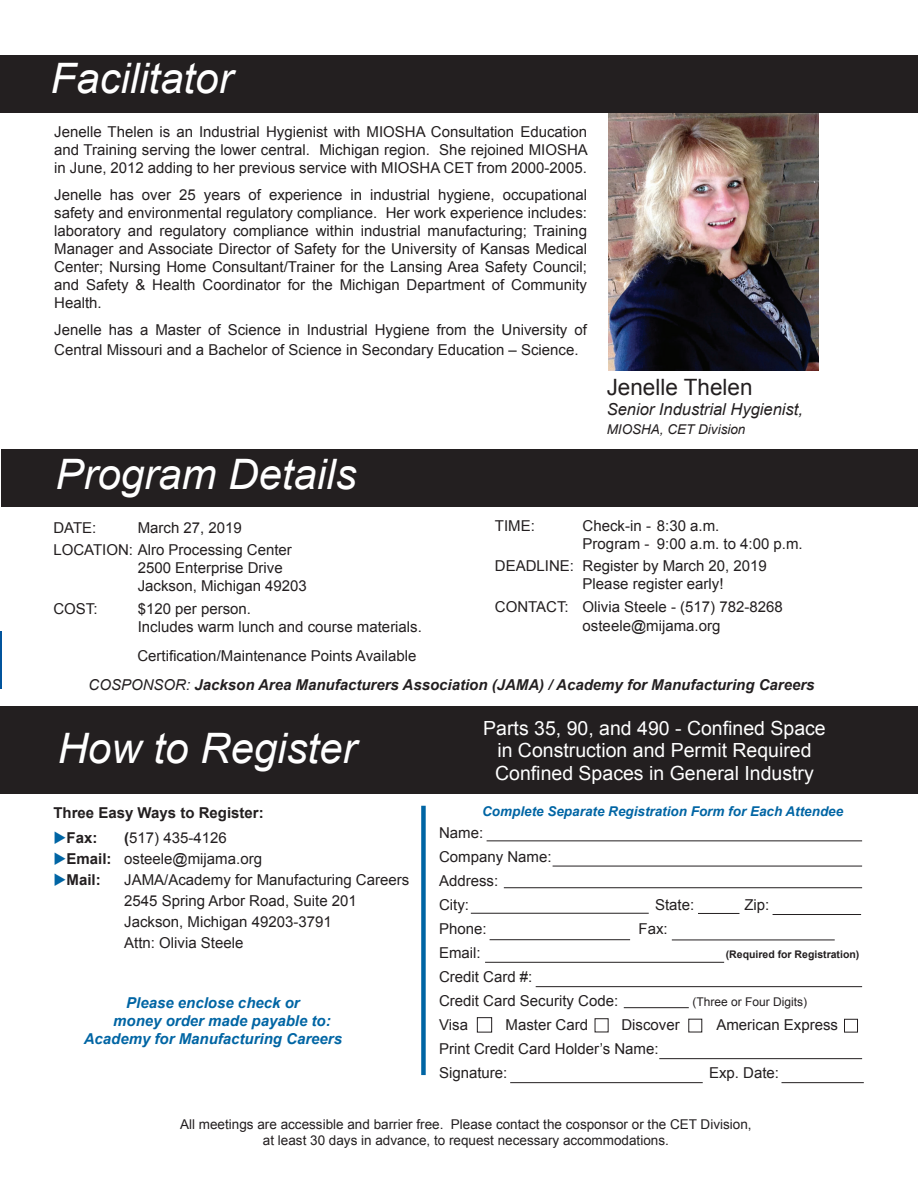
<style>
.page{position:relative;width:918px;height:1188px;background:#fff}
.page>*{position:absolute;margin:0;border:0;box-sizing:border-box;transform-origin:0 0}
.t1{font:italic 42px "Arial";color:#fff}
.t2{font:22.5px "Arial";color:#231f20}
.t3{font:19.5px/22.5px "Arial";color:#fff;text-align:center}
.t4{font:italic 16.5px "Arial";color:#231f20}
.t5{font:15px/18px "Arial";color:#231f20}
.t6{font:italic 700 15px "Arial";color:#231f20}
.t7{font:italic 700 15px "Arial";color:#0065a4}
.t8{font:700 15px "Arial";color:#231f20}
.t9{font:13.5px/15.8px "Arial";color:#231f20;text-align:center}
.t10{font:italic 700 13.5px "Arial";color:#0065a4}
.t11{font:italic 13.5px "Arial";color:#231f20}
.t12{font:12px "Arial";color:#231f20}
.t13{font:700 10.5px "Arial";color:#231f20}
.s1{font-weight:400}
.s2{color:#0065a4}
.s3{font-weight:700}
</style>
<div class="page">
<img style="left:609px;top:112px;width:210px;height:258px">
<div style="left:1px;top:450px;width:917px;height:57px;background:#231f20"></div>
<div style="left:0;top:706px;width:918px;height:88px;background:#231f20"></div>
<div style="left:0;top:55px;width:918px;height:57px;background:#231f20"></div>
<hr style="left:0;top:631px;width:1px;height:57px;background:#01549d">
<div style="left:421px;top:806px;width:5px;height:269px;background:#0065a4"></div>
<hr style="left:487px;top:841px;width:375px;height:1px;background:#231f20">
<hr style="left:553px;top:866px;width:309px;height:1px;background:#231f20">
<hr style="left:504px;top:887px;width:358px;height:1px;background:#231f20">
<hr style="left:471px;top:913px;width:178px;height:1px;background:#231f20">
<hr style="left:698px;top:913px;width:41px;height:1px;background:#231f20">
<hr style="left:773px;top:914px;width:88px;height:1px;background:#231f20">
<hr style="left:490px;top:939px;width:140px;height:1px;background:#231f20">
<hr style="left:485px;top:962px;width:239px;height:1px;background:#231f20">
<hr style="left:672px;top:940px;width:163px;height:1px;background:#231f20">
<hr style="left:536px;top:986px;width:326px;height:1px;background:#231f20">
<hr style="left:659px;top:1058px;width:203px;height:1px;background:#231f20">
<hr style="left:781px;top:1082px;width:83px;height:1px;background:#231f20">
<hr style="left:510px;top:1082px;width:193px;height:1px;background:#231f20">
<div style="left:477px;top:1017px;width:15px;height:15px;border:1px solid #231f20"></div>
<hr style="left:624px;top:1007px;width:65px;height:1px;background:#231f20">
<div style="left:844px;top:1019px;width:14px;height:13px;border:1px solid #231f20"></div>
<h1 class="t1" style="left:51px;top:51px;width:184px">Facilitator</h1>
<p class="t5" style="left:54px;top:123px;width:535px;text-align:justify">Jenelle Thelen is an Industrial Hygienist with MIOSHA Consultation Education and Training serving the lower central. Michigan region. She rejoined MIOSHA in June, 2012 adding to her previous service with MIOSHA CET from 2000-2005.</p>
<p class="t5" style="left:54px;top:186px;width:534px;text-align:justify">Jenelle has over 25 years of experience in industrial hygiene, occupational safety and environmental regulatory compliance. Her work experience includes: laboratory and regulatory compliance within industrial manufacturing; Training Manager and Associate Director of Safety for the University of Kansas Medical Center; Nursing Home Consultant/Trainer for the Lansing Area Safety Council; and Safety &amp; Health Coordinator for the Michigan Department of Community Health.</p>
<p class="t5" style="left:54px;top:320px;width:534px;line-height:19.5px">Jenelle has a Master of Science in Industrial Hygiene from the University of<br>Central Missouri and a Bachelor of Science in Secondary Education – Science.</p>
<h1 class="t1" style="left:55px;top:447px;width:303px">Program Details</h1>
<h2 class="t2" style="left:607px;top:373px;width:147px">Jenelle Thelen</h2>
<p class="t4" style="left:607px;top:398px;width:198px">Senior Industrial Hygienist,</p>
<p class="t11" style="left:607px;top:421px;width:140px">MIOSHA, CET Division</p>
<p class="t5" style="left:53px;top:516px;width:240px;line-height:22.5px;text-indent:84px">March 27, 2019<br>LOCATION: Alro Processing Center</p>
<p class="t5" style="left:138px;top:559px;width:171px">2500 Enterprise Drive<br>Jackson, Michigan 49203</p>
<p class="t5" style="left:53px;top:600px;width:46px">COST:</p>
<p class="t5" style="left:138px;top:600px;width:286px">$120 per person.<br>Includes warm lunch and course materials.</p>
<p class="t5" style="left:53px;top:519px;width:45px">DATE:</p>
<p class="t5" style="left:137px;top:647px;width:281px">Certification/Maintenance Points Available</p>
<p class="t5" style="left:495px;top:517px;width:42px">TIME:</p>
<p class="t5" style="left:583px;top:517px;width:222px">Check-in - 8:30 a.m.<br>Program - 9:00 a.m. to 4:00 p.m.</p>
<p class="t5" style="left:583px;top:557px;width:186px;text-indent:-88px">DEADLINE: Register by March 20, 2019<br>Please register early!</p>
<p class="t5" style="left:583px;top:597px;width:202px;line-height:19.5px;text-indent:-88px">CONTACT: Olivia Steele - (517) 782-8268 osteele@mijama.org</p>
<p class="t6" style="left:89px;top:675px;width:728px"><span class="s1">COSPONSOR:</span> Jackson Area Manufacturers Association (JAMA) / Academy for Manufacturing Careers</p>
<h1 class="t1" style="left:58px;top:721px;width:300px">How to Register</h1>
<p class="t8" style="left:53px;top:802px;width:212px">Three Easy Ways to Register:</p>
<p class="t8" style="left:53px;top:828px;width:46px"><span class="s2">◆</span>Fax:</p>
<p class="t5" style="left:124px;top:829px;width:104px"><span class="s3">(</span>517) 435-4126</p>
<p class="t5" style="left:53px;top:850px;width:210px"><span class="s2">◆</span><span class="s3">Email:</span> osteele@mijama.org</p>
<p class="t8" style="left:53px;top:870px;width:49px"><span class="s2">◆</span>Mail:</p>
<p class="t5" style="left:124px;top:869px;width:287px;line-height:21px">JAMA/Academy for Manufacturing Careers<br>2545 Spring Arbor Road, Suite 201<br>Jackson, Michigan 49203-3791<br>Attn: Olivia Steele</p>
<p class="t7" style="left:126px;top:993px;width:175px">Please enclose check or</p>
<p class="t7" style="left:113px;top:1011px;width:219px">money order made payable to:</p>
<p class="t7" style="left:84px;top:1029px;width:260px">Academy for Manufacturing Careers</p>
<h3 class="t3" style="left:483px;top:717px;width:344px">Parts 35, 90, and 490 - Confined Space in Construction and Permit Required<br>Confined Spaces in General Industry</h3>
<p class="t10" style="left:482px;top:802px;width:363px">Complete Separate Registration Form for Each Attendee</p>
<p class="t5" style="left:439px;top:821px;width:114px;line-height:24px">Name:<br>Company Name:<br>Address:<br>City:</p>
<p class="t5" style="left:655px;top:896px;width:41px">State:</p>
<p class="t5" style="left:744px;top:896px;width:27px">Zip:</p>
<p class="t5" style="left:439px;top:920px;width:49px">Phone:</p>
<p class="t5" style="left:639px;top:920px;width:31px">Fax:</p>
<p class="t5" style="left:439px;top:944px;width:43px">Email:</p>
<p class="t13" style="left:726px;top:948px;width:135px">(Required for Registration)</p>
<p class="t5" style="left:439px;top:965px;width:181px;line-height:24px">Credit Card #:<br>Credit Card Security Code:</p>
<p class="t12" style="left:693px;top:994px;width:116px">(Three or Four Digits)</p>
<p class="t5" style="left:439px;top:1016px;width:30px">Visa</p>
<p class="t5" style="left:506px;top:1016px;width:84px">Master Card</p>
<p class="t5" style="left:621px;top:1016px;width:60px">Discover</p>
<p class="t5" style="left:716px;top:1016px;width:123px">American Express</p>
<p class="t5" style="left:439px;top:1037px;width:221px;line-height:24px">Print Credit Card Holder’s Name:<br>Signature:</p>
<p class="t5" style="left:709px;top:1064px;width:72px">Exp. Date:</p>
<p class="t9" style="left:180px;top:1117px;width:573px">All meetings are accessible and barrier free. Please contact the cosponsor or the CET Division, at least 30 days in advance, to request necessary accommodations.</p>
</div>
